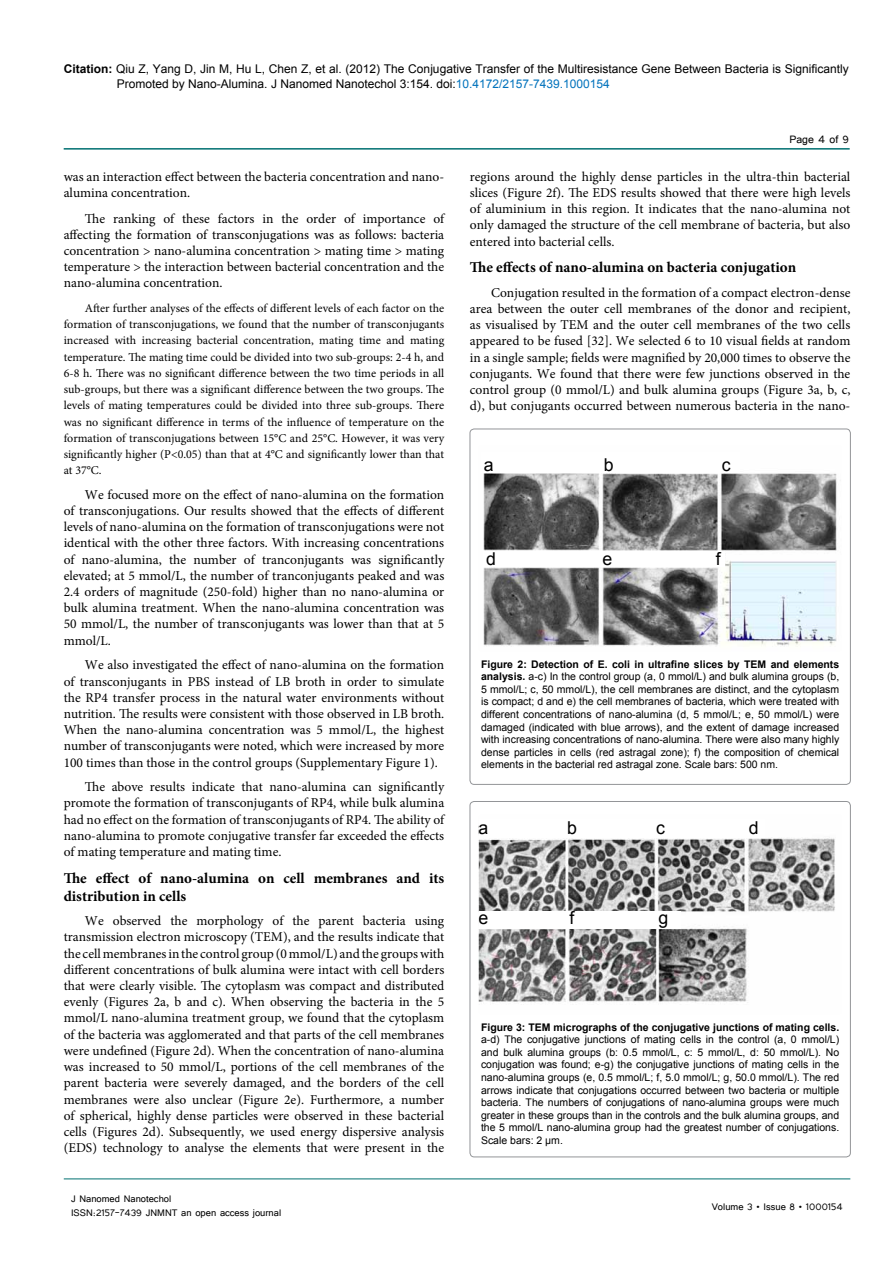
<style>
.page{position:relative;width:893px;height:1263px;background:#fff}
.page>*{position:absolute;margin:0;border:0;box-sizing:border-box;transform-origin:0 0}
.t1{font:17.7px "Arial";color:#000}
.t2{font:700 15px/18px "Minion Pro";color:#000}
.t3{font:13.5px/16.2px "Minion Pro";color:#000;text-align:justify}
.t4{font:13.5px "Tunga";color:#000}
.t5{font:12px/16.2px "Minion Pro";color:#000;text-align:justify}
.t6{font:12px/15px "Arial";color:#000}
.t7{font:12px/14.4px "Tunga";color:#000}
.t8{font:10.5px/12.6px "Arial";color:#000;text-align:justify}
.s1{font-weight:700}
.s2{color:#0072bc}
</style>
<div class="page">
<hr style="left:64px;top:148px;width:786px;height:2px;background:#007071">
<hr style="left:64px;top:1179px;width:786px;height:1px;background:#007071">
<div style="left:470px;top:429px;width:380px;height:355px;border:1px solid #939598;border-radius:4px"></div>
<img style="left:483px;top:473px;width:354px;height:174px">
<div style="left:483px;top:551px;width:242px;height:15px;background:#fff"></div>
<div style="left:470px;top:801px;width:380px;height:356px;border:1px solid #939598;border-radius:4px"></div>
<img style="left:478px;top:838px;width:357px;height:164px">
<div style="left:478px;top:911px;width:203px;height:17px;background:#fff"></div>
<p class="t6" style="left:117px;top:61px;width:733px;text-indent:-53px"><span class="s1">Citation:</span> Qiu Z, Yang D, Jin M, Hu L, Chen Z, et al. (2012) The Conjugative Transfer of the Multiresistance Gene Between Bacteria is Significantly<br>Promoted by Nano-Alumina. J Nanomed Nanotechol 3:154. doi:<span class="s2">10.4172/2157-7439.1000154</span></p>
<p class="t3" style="left:64px;top:168px;width:382px">was an interaction effect between the bacteria concentration and nano&shy;alumina concentration.</p>
<p class="t3" style="left:64px;top:210px;width:382px;text-indent:21px">The ranking of these factors in the order of importance of affecting the formation of transconjugations was as follows: bacteria concentration &gt; nano-alumina concentration &gt; mating time &gt; mating temperature &gt; the interaction between bacterial concentration and the nano-alumina concentration.</p>
<p class="t5" style="left:64px;top:300px;width:382px;text-indent:21px">After further analyses of the effects of different levels of each factor on the formation of transconjugations, we found that the number of transconjugants increased with increasing bacterial concentration, mating time and mating temperature. The mating time could be divided into two sub-groups: 2-4 h, and 6-8 h. There was no significant difference between the two time periods in all sub-groups, but there was a significant difference between the two groups. The levels of mating temperatures could be divided into three sub-groups. There was no significant difference in terms of the influence of temperature on the formation of transconjugations between 15°C and 25°C. However, it was very significantly higher (P&lt;0.05) than that at 4°C and significantly lower than that at 37°C.</p>
<p class="t3" style="left:64px;top:486px;width:382px;text-indent:21px">We focused more on the effect of nano-alumina on the formation of transconjugations. Our results showed that the effects of different levels of nano-alumina on the formation of transconjugations were not identical with the other three factors. With increasing concentrations of nano-alumina, the number of tranconjugants was significantly elevated; at 5 mmol/L, the number of tranconjugants peaked and was 2.4 orders of magnitude (250-fold) higher than no nano-alumina or bulk alumina treatment. When the nano-alumina concentration was 50 mmol/L, the number of transconjugants was lower than that at 5 mmol/L.</p>
<p class="t3" style="left:64px;top:657px;width:382px;text-indent:21px">We also investigated the effect of nano-alumina on the formation of transconjugants in PBS instead of LB broth in order to simulate the RP4 transfer process in the natural water environments without nutrition. The results were consistent with those observed in LB broth.<br>When the nano-alumina concentration was 5 mmol/L, the highest number of transconjugants were noted, which were increased by more 100 times than those in the control groups (Supplementary Figure 1).</p>
<p class="t3" style="left:64px;top:779px;width:382px;text-indent:21px">The above results indicate that nano-alumina can significantly promote the formation of transconjugants of RP4, while bulk alumina had no effect on the formation of transconjugants of RP4. The ability of nano-alumina to promote conjugative transfer far exceeded the effects of mating temperature and mating time.</p>
<p class="t2" style="left:64px;top:868px;width:382px">The effect of nano-alumina on cell membranes and its distribution in cells</p>
<p class="t3" style="left:64px;top:913px;width:382px;text-indent:21px">We observed the morphology of the parent bacteria using transmission electron microscopy (TEM), and the results indicate that the cell membranes in the control group (0 mmol/L) and the groups with different concentrations of bulk alumina were intact with cell borders that were clearly visible. The cytoplasm was compact and distributed evenly (Figures 2a, b and c). When observing the bacteria in the 5 mmol/L nano-alumina treatment group, we found that the cytoplasm of the bacteria was agglomerated and that parts of the cell membranes were undefined (Figure 2d). When the concentration of nano-alumina was increased to 50 mmol/L, portions of the cell membranes of the parent bacteria were severely damaged, and the borders of the cell membranes were also unclear (Figure 2e). Furthermore, a number of spherical, highly dense particles were observed in these bacterial cells (Figures 2d). Subsequently, we used energy dispersive analysis (EDS) technology to analyse the elements that were present in the</p>
<p class="t7" style="left:71px;top:1190px;width:212px">J Nanomed Nanotechol<br>ISSN:2157-7439 JNMNT an open access journal</p>
<p class="t4" style="left:789px;top:131px;width:61px">Page 4 of 9</p>
<p class="t3" style="left:470px;top:168px;width:382px">regions around the highly dense particles in the ultra-thin bacterial slices (Figure 2f). The EDS results showed that there were high levels of aluminium in this region. It indicates that the nano-alumina not only damaged the structure of the cell membrane of bacteria, but also entered into bacterial cells.</p>
<p class="t2" style="left:470px;top:258px;width:328px">The effects of nano-alumina on bacteria conjugation</p>
<p class="t3" style="left:470px;top:284px;width:382px;text-indent:21px">Conjugation resulted in the formation of a compact electron-dense area between the outer cell membranes of the donor and recipient, as visualised by TEM and the outer cell membranes of the two cells appeared to be fused [32]. We selected 6 to 10 visual fields at random in a single sample; fields were magnified by 20,000 times to observe the conjugants. We found that there were few junctions observed in the control group (0 mmol/L) and bulk alumina groups (Figure 3a, b, c, d), but conjugants occurred between numerous bacteria in the nano-</p>
<p class="t1" style="left:484px;top:453px;width:11px">a</p>
<p class="t1" style="left:604px;top:453px;width:11px">b</p>
<p class="t1" style="left:722px;top:453px;width:10px">c</p>
<p class="t1" style="left:486px;top:547px;width:11px">d</p>
<p class="t1" style="left:602px;top:547px;width:11px">e</p>
<p class="t1" style="left:716px;top:547px;width:6px">f</p>
<p class="t8" style="left:481px;top:658px;width:360px"><span class="s1">Figure 2: Detection of E. coli in ultrafine slices by TEM and elements analysis.</span> a-c) In the control group (a, 0 mmol/L) and bulk alumina groups (b, 5 mmol/L; c, 50 mmol/L), the cell membranes are distinct, and the cytoplasm is compact; d and e) the cell membranes of bacteria, which were treated with different concentrations of nano-alumina (d, 5 mmol/L; e, 50 mmol/L) were damaged (indicated with blue arrows), and the extent of damage increased with increasing concentrations of nano-alumina. There were also many highly dense particles in cells (red astragal zone); f) the composition of chemical elements in the bacterial red astragal zone. Scale bars: 500 nm.</p>
<p class="t1" style="left:478px;top:816px;width:11px">a</p>
<p class="t1" style="left:567px;top:816px;width:11px">b</p>
<p class="t1" style="left:656px;top:816px;width:10px">c</p>
<p class="t1" style="left:749px;top:816px;width:11px">d</p>
<p class="t1" style="left:478px;top:906px;width:11px">e</p>
<p class="t1" style="left:569px;top:906px;width:6px">f</p>
<p class="t1" style="left:658px;top:906px;width:11px">g</p>
<p class="t8" style="left:481px;top:1021px;width:360px"><span class="s1">Figure 3: TEM micrographs of the conjugative junctions of mating cells. </span>a-d) The conjugative junctions of mating cells in the control (a, 0 mmol/L) and bulk alumina groups (b: 0.5 mmol/L, c: 5 mmol/L, d: 50 mmol/L). No conjugation was found; e-g) the conjugative junctions of mating cells in the nano-alumina groups (e, 0.5 mmol/L; f, 5.0 mmol/L; g, 50.0 mmol/L). The red arrows indicate that conjugations occurred between two bacteria or multiple bacteria. The numbers of conjugations of nano-alumina groups were much greater in these groups than in the controls and the bulk alumina groups, and the 5 mmol/L nano-alumina group had the greatest number of conjugations.<br>Scale bars: 2 μm.</p>
<p class="t7" style="left:712px;top:1199px;width:133px">Volume 3 • Issue 8 • 1000154</p>
</div>
